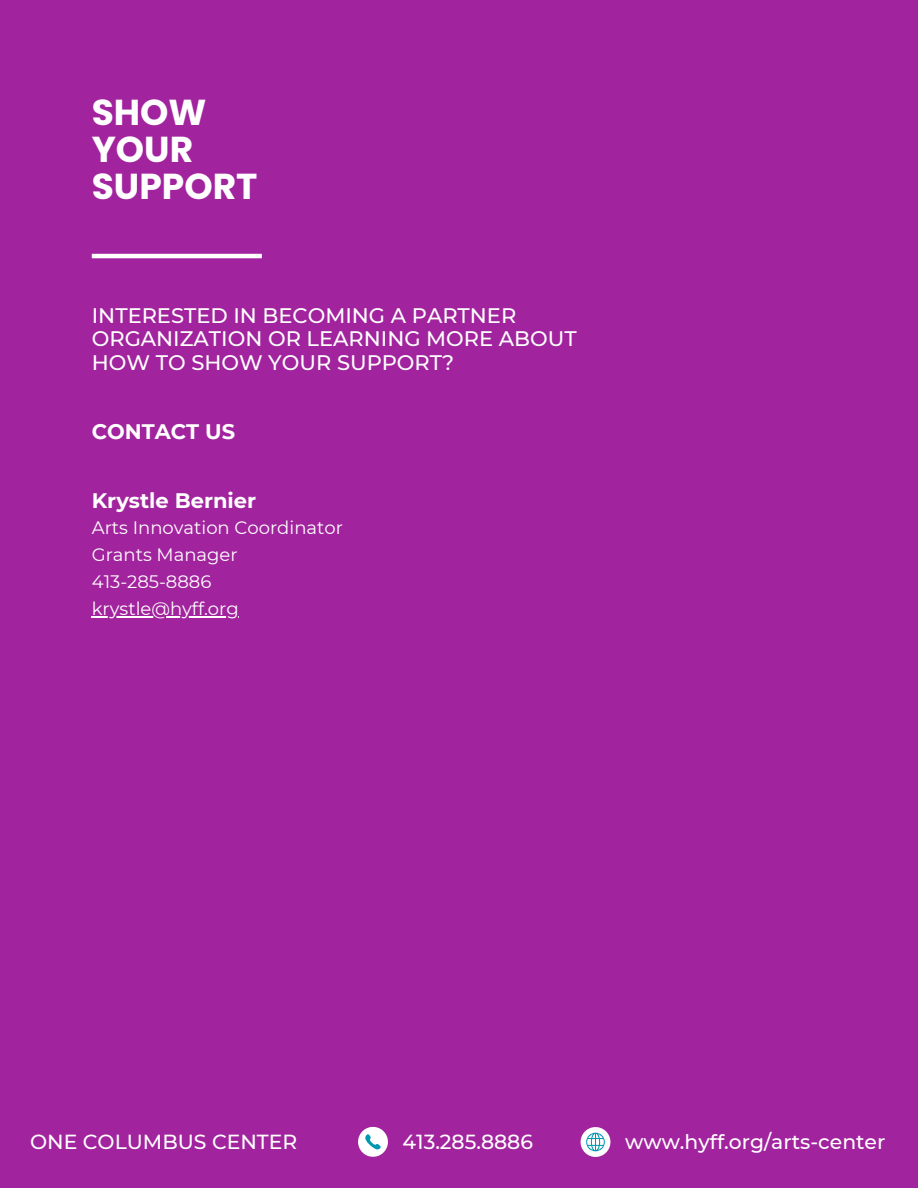
<style>
.page{position:relative;width:918px;height:1188px;background:#a2239e}
.page>*{position:absolute;margin:0;border:0;box-sizing:border-box;transform-origin:0 0}
.t1{font:700 36px/37.2px "Poppins";color:#fff}
.t2{font:500 21px/23.7px "Montserrat";color:#fff}
.t3{font:700 21px "Montserrat";color:#fff}
.t4{font:500 20.4px "Montserrat";color:#fff}
.t5{font:18px/27px "Montserrat";color:#fff}
</style>
<div class="page">
<hr style="left:92px;top:616px;width:147px;height:2px;background:#fff">
<hr style="left:92px;top:254px;width:170px;height:4px;background:#fff">
<svg style="left:581px;top:1127px;width:29px;height:30px"></svg>
<svg style="left:358px;top:1127px;width:30px;height:30px"></svg>
<h1 class="t1" style="left:92px;top:94px;width:167px">SHOW<br>YOUR<br>SUPPORT</h1>
<p class="t2" style="left:92px;top:303px;width:486px">INTERESTED IN BECOMING A PARTNER<br>ORGANIZATION OR LEARNING MORE ABOUT<br>HOW TO SHOW YOUR SUPPORT?</p>
<p class="t3" style="left:92px;top:419px;width:145px">CONTACT US</p>
<p class="t3" style="left:92px;top:488px;width:166px">Krystle Bernier</p>
<p class="t5" style="left:92px;top:514px;width:253px">Arts Innovation Coordinator<br>Grants Manager<br>413-285-8886 krystle@hyff.org</p>
<p class="t4" style="left:30px;top:1130px;width:269px">ONE COLUMBUS CENTER</p>
<p class="t4" style="left:403px;top:1130px;width:132px">413.285.8886</p>
<p class="t4" style="left:625px;top:1130px;width:262px">www.hyff.org/arts-center</p>
</div>
